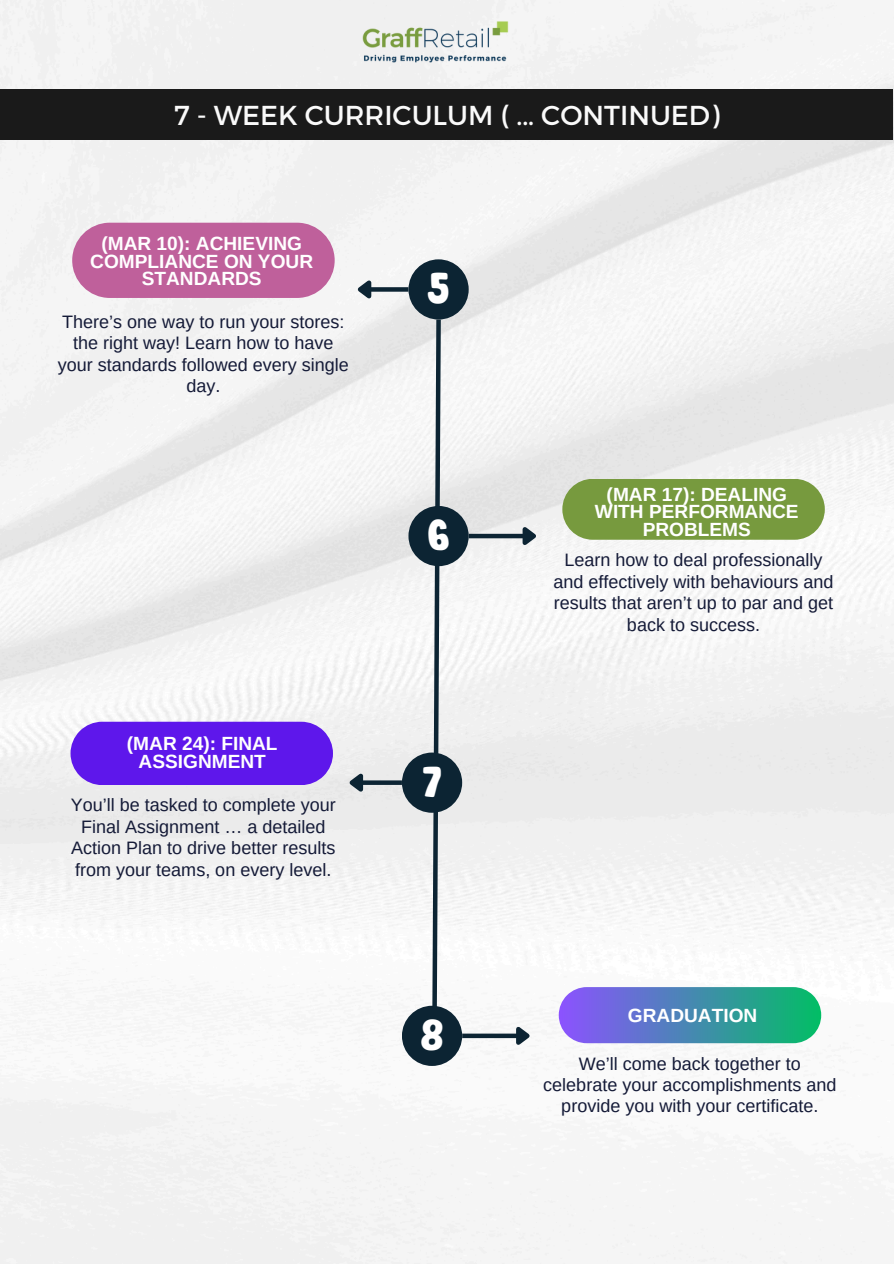
<style>
.page{position:relative;width:894px;height:1264px;background:#fff}
.page>*{position:absolute;margin:0;border:0;box-sizing:border-box;transform-origin:0 0}
.t1{font:700 43.35px "DONGTAO";color:#fff}
.t2{font:27.3px "Montserrat";color:#fafafa}
.t3{font:700 19.05px/17.5px "Arimo";color:#fff;text-align:center}
.t4{font:18px/21.3px "Arimo";color:#141a37;text-align:center}
</style>
<div class="page">
<img style="left:0;top:0;width:893px;height:1263px">
<div style="left:1px;top:89px;width:891px;height:51px;background:#1a1a1a"></div>
<img style="left:350px;top:10px;width:171px;height:64px">
<div style="left:72px;top:223px;width:262px;height:75px;background:#bf609b;border-radius:38px"></div>
<svg style="left:70px;top:721px;width:263px;height:64px"></svg>
<svg style="left:558px;top:987px;width:263px;height:56px"></svg>
<div style="left:562px;top:479px;width:262px;height:60px;background:#779a3e;border-radius:30px"></div>
<svg style="left:430px;top:318px;width:13px;height:689px"></svg>
<div style="left:408px;top:259px;width:60px;height:60px;background:#0c2433;border-radius:50%"></div>
<div style="left:408px;top:506px;width:60px;height:60px;background:#0c2433;border-radius:50%"></div>
<div style="left:370px;top:287px;width:38px;height:5px;background:#0c2433"></div>
<svg style="left:352px;top:274px;width:23px;height:28px"></svg>
<hr style="left:468px;top:534px;width:55px;height:4px;background:#0c2433">
<svg style="left:518px;top:523px;width:23px;height:29px"></svg>
<div style="left:402px;top:752px;width:60px;height:60px;background:#0c2433;border-radius:50%"></div>
<div style="left:362px;top:780px;width:40px;height:5px;background:#0c2433"></div>
<svg style="left:344px;top:767px;width:23px;height:28px"></svg>
<div style="left:402px;top:1005px;width:60px;height:60px;background:#0c2433;border-radius:50%"></div>
<div style="left:462px;top:1033px;width:55px;height:5px;background:#0c2433"></div>
<svg style="left:512px;top:1022px;width:22px;height:29px"></svg>
<p class="t2" style="left:174px;top:97px;width:547px">7 - WEEK CURRICULUM ( ... CONTINUED)</p>
<p class="t3" style="left:90px;top:235px;width:224px">(MAR 10): ACHIEVING<br>COMPLIANCE ON YOUR<br>STANDARDS</p>
<p class="t4" style="left:58px;top:311px;width:293px">There’s one way to run your stores: the right way! Learn how to have your standards followed every single day.</p>
<h1 class="t1" style="left:426px;top:271px;width:25px">5</h1>
<h2 class="t1" style="left:426px;top:517px;width:25px">6</h2>
<p class="t3" style="left:127px;top:735px;width:152px">(MAR 24): FINAL<br>ASSIGNMENT</p>
<p class="t4" style="left:71px;top:794px;width:266px">You’ll be tasked to complete your<br>Final Assignment … a detailed<br>Action Plan to drive better results from your teams, on every level.</p>
<p class="t1" style="left:422px;top:764px;width:22px">7</p>
<p class="t1" style="left:419px;top:1017px;width:27px">8</p>
<p class="t3" style="left:594px;top:485px;width:205px">(MAR 17): DEALING<br>WITH PERFORMANCE<br>PROBLEMS</p>
<p class="t4" style="left:553px;top:549px;width:281px">Learn how to deal professionally and effectively with behaviours and results that aren’t up to par and get back to success.</p>
<h2 class="t3" style="left:627px;top:1006px;width:131px">GRADUATION</h2>
<p class="t4" style="left:543px;top:1052px;width:295px">We’ll come back together to celebrate your accomplishments and provide you with your certificate.</p>
</div>
